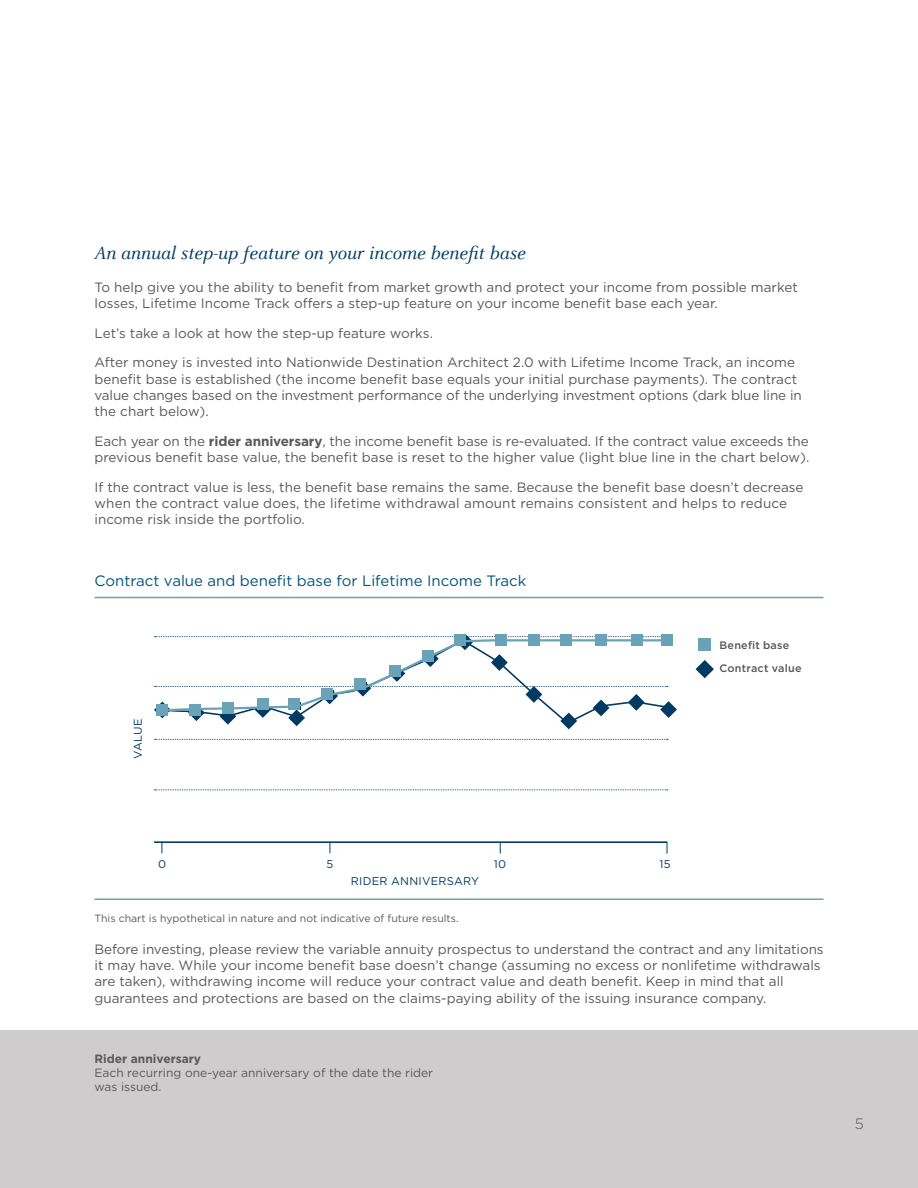
<style>
.page{position:relative;width:918px;height:1188px;background:#fff}
.page>*{position:absolute;margin:0;border:0;box-sizing:border-box;transform-origin:0 0}
.t1{font:italic 19.5px "Celeste OT";color:#003a63}
.t2{font:15px "Gotham";color:#00547c}
.t3{font:300 15px "Gotham";color:#55565a}
.t4{font:13.5px/16.2px "Gotham";color:#58595b}
.t5{font:12px/14.4px "Gotham";color:#58595b}
.t6{font:700 12px "Gotham";color:#58595b}
.t7{font:11.25px "Gotham";letter-spacing:.02em;color:#003a63}
.t8{font:500 10.8px/23.2px "Gotham";letter-spacing:.02em;color:#55565a}
.t9{font:10.5px "Gotham";color:#58595b}
.s1{font-weight:700}
</style>
<div class="page">
<div style="left:0;top:1030px;width:918px;height:158px;background:#cecccd"></div>
<hr style="left:94px;top:597px;width:730px;height:1px;background:#6aa2b8">
<hr style="left:95px;top:898px;width:729px;height:2px;background:#6aa2b8">
<div style="left:698px;top:638px;width:13px;height:13px;background:#6aa2b8"></div>
<svg style="left:696px;top:660px;width:18px;height:18px"></svg>
<svg style="left:155px;top:739px;width:513px;height:1px"></svg>
<svg style="left:155px;top:789px;width:513px;height:1px"></svg>
<hr style="left:154px;top:841px;width:513px;height:2px;background:#003a63">
<svg style="left:154px;top:633px;width:523px;height:96px"></svg>
<h1 class="t1" style="left:94px;top:242px;width:432px">An annual step-up feature on your income benefit base</h1>
<p class="t4" style="left:94px;top:279px;width:705px">To help give you the ability to benefit from market growth and protect your income from possible market losses, Lifetime Income Track offers a step-up feature on your income benefit base each year.</p>
<p class="t4" style="left:94px;top:325px;width:340px">Let’s take a look at how the step-up feature works.</p>
<p class="t4" style="left:94px;top:354px;width:709px">After money is invested into Nationwide Destination Architect 2.0 with Lifetime Income Track, an income benefit base is established (the income benefit base equals your initial purchase payments). The contract value changes based on the investment performance of the underlying investment options (dark blue line in the chart below).</p>
<p class="t4" style="left:94px;top:433px;width:716px">Each year on the <span class="s1">rider anniversary</span>, the income benefit base is re-evaluated. If the contract value exceeds the previous benefit base value, the benefit base is reset to the higher value (light blue line in the chart below).</p>
<p class="t4" style="left:94px;top:478px;width:711px">If the contract value is less, the benefit base remains the same. Because the benefit base doesn’t decrease when the contract value does, the lifetime withdrawal amount remains consistent and helps to reduce income risk inside the portfolio.</p>
<p class="t2" style="left:94px;top:571px;width:433px">Contract value and benefit base for Lifetime Income Track</p>
<p class="t7" style="left:131px;top:759px;width:42px;rotate:-90deg">VALUE</p>
<p class="t8" style="left:719px;top:634px;width:84px">Benefit base<br>Contract value</p>
<p class="t7" style="left:158px;top:857px;width:10px">0</p>
<p class="t7" style="left:326px;top:856px;width:8px">5</p>
<p class="t7" style="left:494px;top:857px;width:14px">10</p>
<p class="t7" style="left:660px;top:857px;width:13px">15</p>
<p class="t7" style="left:351px;top:874px;width:130px">RIDER ANNIVERSARY</p>
<p class="t9" style="left:94px;top:911px;width:366px">This chart is hypothetical in nature and not indicative of future results.</p>
<p class="t4" style="left:94px;top:941px;width:731px">Before investing, please review the variable annuity prospectus to understand the contract and any limitations it may have. While your income benefit base doesn’t change (assuming no excess or nonlifetime withdrawals are taken), withdrawing income will reduce your contract value and death benefit. Keep in mind that all guarantees and protections are based on the claims-paying ability of the issuing insurance company.</p>
<p class="t6" style="left:94px;top:1050px;width:108px">Rider anniversary</p>
<p class="t5" style="left:94px;top:1065px;width:340px">Each recurring one-year anniversary of the date the rider was issued.</p>
<p class="t3" style="left:855px;top:1114px;width:11px">5</p>
</div>
